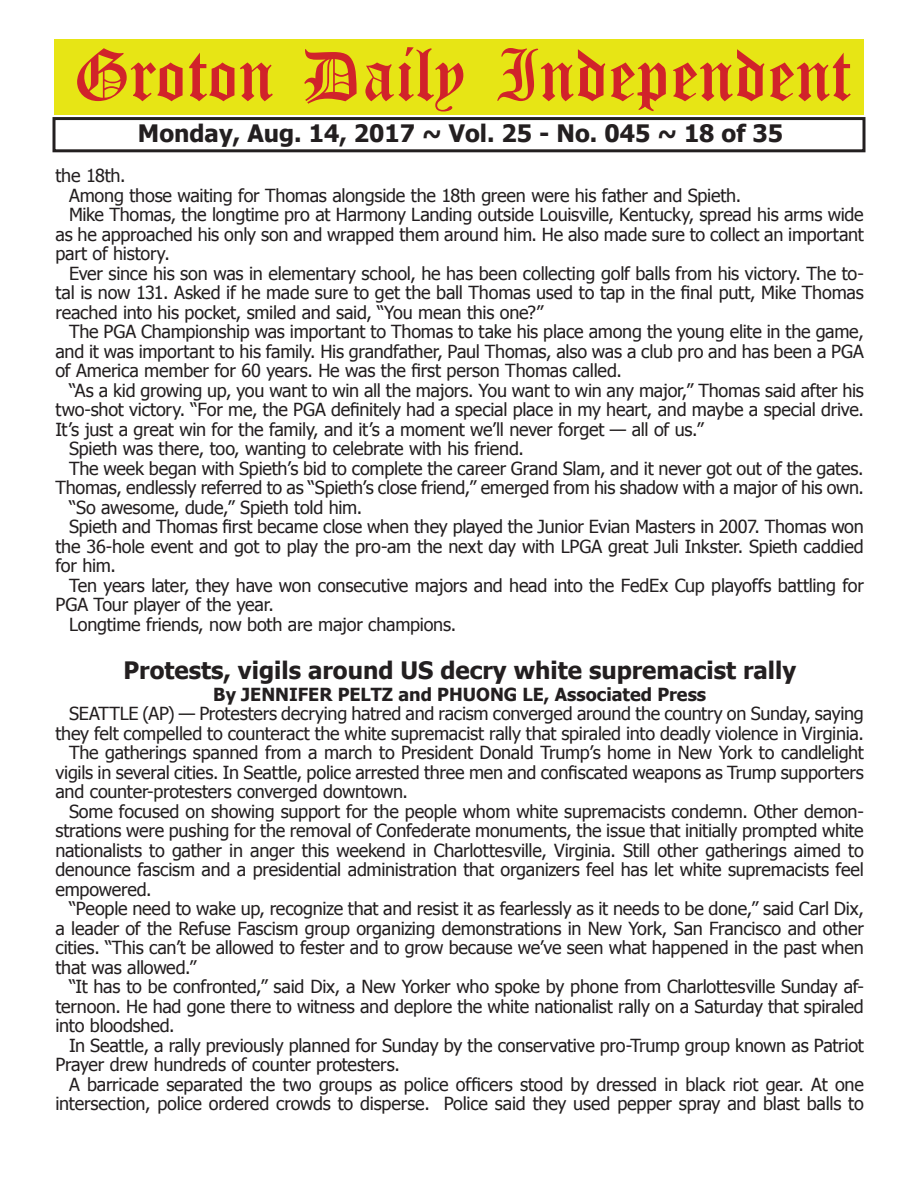
<style>
.page{position:relative;width:918px;height:1188px;background:#fff}
.page>*{position:absolute;margin:0;border:0;box-sizing:border-box;transform-origin:0 0}
.t1{font:54px "Old English Five";color:#d1232a}
.t2{font:700 24px "Tahoma";color:#231f20}
.t3{font:18px "Tahoma";letter-spacing:-.01em;color:#231f20}
.t4{font:700 18px "Tahoma";color:#231f20}
</style>
<div class="page">
<div style="left:52px;top:117px;width:814px;height:35px;border:3px solid #231f20"></div>
<div style="left:54px;top:40px;width:810px;height:75px;background:#e7e515"></div>
<h1 class="t1" style="left:73px;top:50px;width:779px">Groton Daily Independent</h1>
<h2 class="t2" style="left:138px;top:116px;width:647px">Monday, Aug. 14, 2017 ~ Vol. 25 - No. 045 ~ 18 of 35</h2>
<p class="t3" style="left:56px;top:164px;width:71px">the 18th.</p>
<p class="t3" style="left:69px;top:183px;width:674px">Among those waiting for Thomas alongside the 18th green were his father and Spieth.</p>
<p class="t3" style="left:69px;top:203px;width:796px">Mike Thomas, the longtime pro at Harmony Landing outside Louisville, Kentucky, spread his arms wide</p>
<p class="t3" style="left:56px;top:222px;width:810px">as he approached his only son and wrapped them around him. He also made sure to collect an important</p>
<p class="t3" style="left:56px;top:242px;width:116px">part of history.</p>
<p class="t3" style="left:69px;top:261px;width:796px">Ever since his son was in elementary school, he has been collecting golf balls from his victory. The to-</p>
<p class="t3" style="left:56px;top:281px;width:810px">tal is now 131. Asked if he made sure to get the ball Thomas used to tap in the final putt, Mike Thomas</p>
<p class="t3" style="left:56px;top:300px;width:489px">reached into his pocket, smiled and said, “You mean this one?”</p>
<p class="t3" style="left:69px;top:320px;width:796px">The PGA Championship was important to Thomas to take his place among the young elite in the game,</p>
<p class="t3" style="left:56px;top:339px;width:810px">and it was important to his family. His grandfather, Paul Thomas, also was a club pro and has been a PGA</p>
<p class="t3" style="left:56px;top:359px;width:568px">of America member for 60 years. He was the first person Thomas called.</p>
<p class="t3" style="left:69px;top:378px;width:796px">“As a kid growing up, you want to win all the majors. You want to win any major,” Thomas said after his</p>
<p class="t3" style="left:56px;top:398px;width:810px">two-shot victory. “For me, the PGA definitely had a special place in my heart, and maybe a special drive.</p>
<p class="t3" style="left:56px;top:417px;width:650px">It’s just a great win for the family, and it’s a moment we’ll never forget — all of us.”</p>
<p class="t3" style="left:69px;top:437px;width:457px">Spieth was there, too, wanting to celebrate with his friend.</p>
<p class="t3" style="left:69px;top:456px;width:796px">The week began with Spieth’s bid to complete the career Grand Slam, and it never got out of the gates.</p>
<p class="t3" style="left:56px;top:476px;width:810px">Thomas, endlessly referred to as “Spieth’s close friend,” emerged from his shadow with a major of his own.</p>
<p class="t3" style="left:69px;top:495px;width:295px">“So awesome, dude,” Spieth told him.</p>
<p class="t3" style="left:69px;top:515px;width:796px">Spieth and Thomas first became close when they played the Junior Evian Masters in 2007. Thomas won</p>
<p class="t3" style="left:56px;top:534px;width:810px">the 36-hole event and got to play the pro-am the next day with LPGA great Juli Inkster. Spieth caddied</p>
<p class="t3" style="left:56px;top:554px;width:62px">for him.</p>
<p class="t3" style="left:69px;top:573px;width:796px">Ten years later, they have won consecutive majors and head into the FedEx Cup playoffs battling for</p>
<p class="t3" style="left:56px;top:592px;width:220px">PGA Tour player of the year.</p>
<p class="t3" style="left:69px;top:612px;width:389px">Longtime friends, now both are major champions.</p>
<h2 class="t2" style="left:124px;top:653px;width:674px">Protests, vigils around US decry white supremacist rally</h2>
<p class="t4" style="left:213px;top:681px;width:494px">By JENNIFER PELTZ and PHUONG LE, Associated Press</p>
<p class="t3" style="left:69px;top:702px;width:796px">SEATTLE (AP) — Protesters decrying hatred and racism converged around the country on Sunday, saying</p>
<p class="t3" style="left:56px;top:721px;width:810px">they felt compelled to counteract the white supremacist rally that spiraled into deadly violence in Virginia.</p>
<p class="t3" style="left:69px;top:741px;width:796px">The gatherings spanned from a march to President Donald Trump’s home in New York to candlelight</p>
<p class="t3" style="left:56px;top:760px;width:810px">vigils in several cities. In Seattle, police arrested three men and confiscated weapons as Trump supporters</p>
<p class="t3" style="left:56px;top:780px;width:354px">and counter-protesters converged downtown.</p>
<p class="t3" style="left:69px;top:799px;width:796px">Some focused on showing support for the people whom white supremacists condemn. Other demon-</p>
<p class="t3" style="left:56px;top:818px;width:810px">strations were pushing for the removal of Confederate monuments, the issue that initially prompted white</p>
<p class="t3" style="left:56px;top:838px;width:810px">nationalists to gather in anger this weekend in Charlottesville, Virginia. Still other gatherings aimed to</p>
<p class="t3" style="left:56px;top:857px;width:810px">denounce fascism and a presidential administration that organizers feel has let white supremacists feel</p>
<p class="t3" style="left:56px;top:877px;width:98px">empowered.</p>
<p class="t3" style="left:69px;top:896px;width:796px">“People need to wake up, recognize that and resist it as fearlessly as it needs to be done,” said Carl Dix,</p>
<p class="t3" style="left:56px;top:916px;width:810px">a leader of the Refuse Fascism group organizing demonstrations in New York, San Francisco and other</p>
<p class="t3" style="left:56px;top:935px;width:810px">cities. “This can’t be allowed to fester and to grow because we’ve seen what happened in the past when</p>
<p class="t3" style="left:56px;top:955px;width:142px">that was allowed.”</p>
<p class="t3" style="left:69px;top:974px;width:796px">“It has to be confronted,” said Dix, a New Yorker who spoke by phone from Charlottesville Sunday af-</p>
<p class="t3" style="left:56px;top:994px;width:810px">ternoon. He had gone there to witness and deplore the white nationalist rally on a Saturday that spiraled</p>
<p class="t3" style="left:56px;top:1013px;width:121px">into bloodshed.</p>
<p class="t3" style="left:69px;top:1033px;width:796px">In Seattle, a rally previously planned for Sunday by the conservative pro-Trump group known as Patriot</p>
<p class="t3" style="left:56px;top:1052px;width:346px">Prayer drew hundreds of counter protesters.</p>
<p class="t3" style="left:69px;top:1072px;width:796px">A barricade separated the two groups as police officers stood by dressed in black riot gear. At one</p>
<p class="t3" style="left:56px;top:1091px;width:810px">intersection, police ordered crowds to disperse. Police said they used pepper spray and blast balls to</p>
</div>
